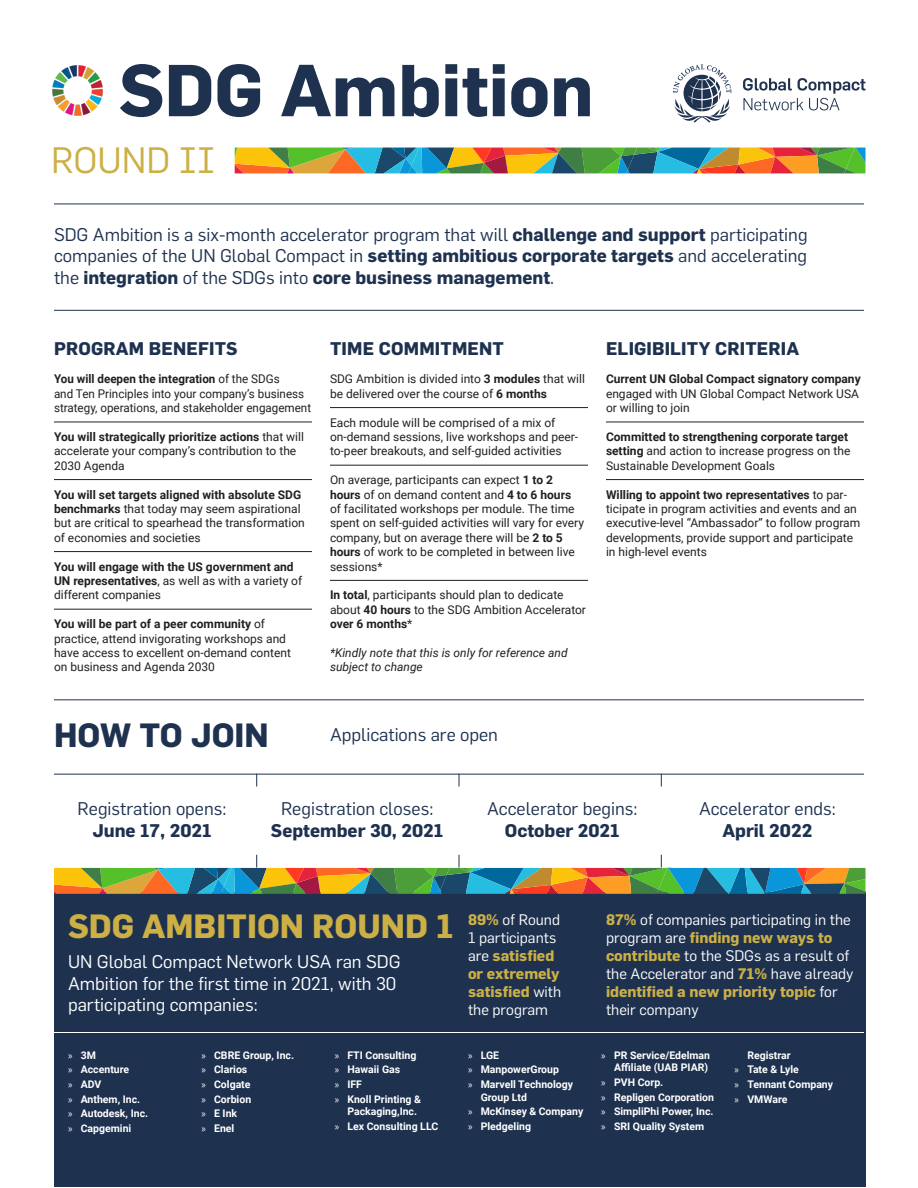
<style>
.page{position:relative;width:918px;height:1188px;background:#fff}
.page>*{position:absolute;margin:0;border:0;box-sizing:border-box;transform-origin:0 0}
.t1{font:700 72px "Flama";color:#1e3250}
.t2{font:36px "Flama";color:#ccb045}
.t3{font:700 33px "Flama";color:#ccb045}
.t4{font:700 33px "Flama";color:#1e3250}
.Headline{font:18px/21.6px "Flama";color:#1e3250;text-align:center}
.t5{font:18px "Flama";color:#fff}
.Headline-2{font:700 18px "Flama";letter-spacing:.01em;color:#1e3250}
.t6{font:15px/18px "Flama";color:#fff}
.t7{font:12px/14.4px "Roboto";color:#231f20}
.t8{font:700 12px/14.4px "Roboto";color:#231f20}
.t9{font:italic 12px/14.4px "Roboto";color:#231f20}
.t10{font:700 10.5px/12.6px "Roboto";color:#fff}
.s1{font-weight:700}
.s2{font-weight:400}
.s3{font-weight:700;color:#ccb045}
.s4{font-family:"Myriad Pro";font-weight:400}
</style>
<div class="page">
<svg style="left:235px;top:148px;width:631px;height:25px;background:#868e55"></svg>
<hr style="left:54px;top:422px;width:258px;height:1px;background:#231f20">
<hr style="left:54px;top:479px;width:258px;height:1px;background:#231f20">
<hr style="left:54px;top:551px;width:258px;height:1px;background:#231f20">
<hr style="left:54px;top:609px;width:258px;height:1px;background:#231f20">
<hr style="left:330px;top:407px;width:258px;height:1px;background:#231f20">
<hr style="left:330px;top:465px;width:258px;height:1px;background:#231f20">
<hr style="left:330px;top:580px;width:258px;height:1px;background:#231f20">
<hr style="left:606px;top:422px;width:258px;height:1px;background:#231f20">
<hr style="left:606px;top:479px;width:258px;height:1px;background:#231f20">
<hr style="left:54px;top:699px;width:810px;height:1px;background:#1e3250">
<div style="left:54px;top:892px;width:812px;height:294px;background:#1e3250"></div>
<hr style="left:54px;top:1032px;width:810px;height:1px;background:#fff">
<hr style="left:54px;top:204px;width:810px;height:1px;background:#1e3250">
<hr style="left:54px;top:310px;width:810px;height:1px;background:#1e3250">
<hr style="left:54px;top:774px;width:810px;height:1px;background:#1e3250">
<svg style="left:256px;top:774px;width:1px;height:13px"></svg>
<svg style="left:459px;top:774px;width:1px;height:13px"></svg>
<svg style="left:661px;top:774px;width:1px;height:13px"></svg>
<img style="left:52px;top:65px;width:51px;height:51px">
<svg style="left:54px;top:855px;width:812px;height:39px"></svg>
<svg style="left:673px;top:64px;width:58px;height:59px"></svg>
<svg style="left:743px;top:78px;width:123px;height:32px"></svg>
<p class="t1" style="left:119px;top:46px;width:476px">SDG Ambition</p>
<p class="t2" style="left:51px;top:139px;width:166px">ROUND II</p>
<p class="Headline" style="left:54px;top:223px;width:755px;text-align:justify">SDG Ambition is a six-month accelerator program that will <span class="s1">challenge and support</span> participating companies of the UN Global Compact in <span class="s1">setting ambitious corporate targets</span> and accelerating the <span class="s1">integration</span> of the SDGs into <span class="s1">core business management</span>.</p>
<p class="Headline-2" style="left:54px;top:337px;width:185px">PROGRAM BENEFITS</p>
<p class="t7" style="left:54px;top:371px;width:259px"><span class="s1">You will deepen the integration</span> of the SDGs<br>and Ten Principles into your company’s business strategy, operations, and stakeholder engagement</p>
<p class="t7" style="left:54px;top:429px;width:252px"><span class="s1">You will strategically prioritize actions</span> that will accelerate your company’s contribution to the<br>2030 Agenda</p>
<p class="t7" style="left:54px;top:487px;width:252px"><span class="s1">You will set targets aligned with absolute SDG benchmarks</span> that today may seem aspirational but are critical to spearhead the transformation of economies and societies</p>
<p class="t8" style="left:54px;top:559px;width:250px">You will engage with the US government and<br>UN representatives<span class="s2">, as well as with a variety of different companies</span></p>
<p class="t7" style="left:54px;top:616px;width:238px"><span class="s1">You will be part of a peer community</span> of practice, attend invigorating workshops and have access to excellent on-demand content on business and Agenda 2030</p>
<p class="Headline-2" style="left:330px;top:337px;width:175px">TIME COMMITMENT</p>
<p class="t7" style="left:330px;top:371px;width:256px">SDG Ambition is divided into <span class="s1">3 modules</span> that will be delivered over the course of <span class="s1">6 months</span></p>
<p class="t7" style="left:330px;top:415px;width:250px">Each module will be comprised of a mix of on-demand sessions, live workshops and peer&shy;to-peer breakouts, and self-guided activities</p>
<p class="t7" style="left:330px;top:472px;width:256px">On average, participants can expect <span class="s1">1 to 2 hours</span> of on demand content and <span class="s1">4 to 6 hours </span>of facilitated workshops per module. The time spent on self-guided activities will vary for every company, but on average there will be <span class="s1">2 to 5 hours</span> of work to be completed in between live sessions*</p>
<p class="t7" style="left:330px;top:587px;width:258px"><span class="s1">In total</span>, participants should plan to dedicate about <span class="s1">40 hours</span> to the SDG Ambition Accelerator <span class="s1">over 6 months</span>*</p>
<p class="t9" style="left:330px;top:645px;width:239px">*Kindly note that this is only for reference and subject to change</p>
<h1 class="t4" style="left:54px;top:715px;width:216px">HOW TO JOIN</h1>
<p class="Headline" style="left:330px;top:724px;width:170px">Applications are open</p>
<p class="Headline-2" style="left:606px;top:337px;width:195px">ELIGIBILITY CRITERIA</p>
<p class="t7" style="left:606px;top:371px;width:256px"><span class="s1">Current UN Global Compact signatory company </span>engaged with UN Global Compact Network USA or willing to join</p>
<p class="t7" style="left:606px;top:429px;width:246px"><span class="s1">Committed to strengthening corporate target setting</span> and action to increase progress on the<br>Sustainable Development Goals</p>
<p class="t7" style="left:606px;top:487px;width:256px"><span class="s1">Willing to appoint two representatives</span> to par&shy;ticipate in program activities and events and an executive-level “Ambassador” to follow program developments, provide support and participate in high-level events</p>
<p class="Headline" style="left:78px;top:798px;width:150px">Registration opens:<br><span class="s1">June 17, 2021</span></p>
<p class="Headline" style="left:271px;top:798px;width:174px">Registration closes:<br><span class="s1">September 30, 2021</span></p>
<p class="Headline" style="left:487px;top:798px;width:152px">Accelerator begins:<br><span class="s1">October 2021</span></p>
<p class="Headline" style="left:699px;top:798px;width:138px">Accelerator ends:<br><span class="s1">April 2022</span></p>
<h1 class="t3" style="left:68px;top:906px;width:387px">SDG AMBITION ROUND 1</h1>
<p class="t6" style="left:468px;top:910px;width:95px"><span class="s3">89%</span> of Round<br>1 participants are <span class="s3">satisfied or extremely satisfied</span> with the program</p>
<p class="t6" style="left:606px;top:910px;width:249px"><span class="s3">87%</span> of companies participating in the program are <span class="s3">finding new ways to contribute</span> to the SDGs as a result of the Accelerator and <span class="s3">71%</span> have already <span class="s3">identified a new priority topic</span> for their company</p>
<p class="t5" style="left:68px;top:951px;width:334px">UN Global Compact Network USA ran SDG</p>
<p class="t5" style="left:68px;top:973px;width:330px">Ambition for the first time in 2021, with 30</p>
<p class="t5" style="left:68px;top:994px;width:191px">participating companies:</p>
<p class="t10" style="left:68px;top:1048px;width:29px"><span class="s4">»</span> 3M</p>
<p class="t10" style="left:68px;top:1063px;width:63px"><span class="s4">»</span> Accenture</p>
<p class="t10" style="left:68px;top:1078px;width:35px"><span class="s4">»</span> ADV</p>
<p class="t10" style="left:68px;top:1092px;width:74px"><span class="s4">»</span> Anthem, Inc.</p>
<p class="t10" style="left:68px;top:1107px;width:82px"><span class="s4">»</span> Autodesk, Inc.</p>
<p class="t10" style="left:68px;top:1122px;width:65px"><span class="s4">»</span> Capgemini</p>
<p class="t10" style="left:201px;top:1048px;width:94px"><span class="s4">»</span> CBRE Group, Inc.</p>
<p class="t10" style="left:201px;top:1063px;width:47px"><span class="s4">»</span> Clarios</p>
<p class="t10" style="left:201px;top:1078px;width:51px"><span class="s4">»</span> Colgate</p>
<p class="t10" style="left:201px;top:1092px;width:51px"><span class="s4">»</span> Corbion</p>
<p class="t10" style="left:201px;top:1107px;width:37px"><span class="s4">»</span> E Ink</p>
<p class="t10" style="left:201px;top:1122px;width:35px"><span class="s4">»</span> Enel</p>
<p class="t10" style="left:335px;top:1048px;width:83px"><span class="s4">»</span> FTI Consulting</p>
<p class="t10" style="left:335px;top:1063px;width:67px"><span class="s4">»</span> Hawaii Gas</p>
<p class="t10" style="left:335px;top:1078px;width:29px"><span class="s4">»</span> IFF</p>
<p class="t10" style="left:347px;top:1092px;width:75px;text-indent:-13px"><span class="s4">»</span> Knoll Printing &amp;<br>Packaging,Inc.</p>
<p class="t10" style="left:335px;top:1120px;width:105px"><span class="s4">»</span> Lex Consulting LLC</p>
<p class="t10" style="left:468px;top:1048px;width:33px"><span class="s4">»</span> LGE</p>
<p class="t10" style="left:468px;top:1063px;width:93px"><span class="s4">»</span> ManpowerGroup</p>
<p class="t10" style="left:481px;top:1078px;width:94px;text-indent:-13px"><span class="s4">»</span> Marvell Technology<br>Group Ltd</p>
<p class="t10" style="left:468px;top:1105px;width:117px"><span class="s4">»</span> McKinsey &amp; Company</p>
<p class="t10" style="left:468px;top:1120px;width:65px"><span class="s4">»</span> Pledgeling</p>
<p class="t10" style="left:601px;top:1048px;width:110px;text-align:right"><span class="s4">»</span> PR Service/Edelman<br>Affiliate (UAB PIAR)</p>
<p class="t10" style="left:601px;top:1075px;width:64px"><span class="s4">»</span> PVH Corp.</p>
<p class="t10" style="left:601px;top:1090px;width:114px"><span class="s4">»</span> Repligen Corporation</p>
<p class="t10" style="left:601px;top:1105px;width:114px"><span class="s4">»</span> SimpliPhi Power, Inc.</p>
<p class="t10" style="left:601px;top:1120px;width:104px"><span class="s4">»</span> SRI Quality System</p>
<p class="t10" style="left:747px;top:1048px;width:45px">Registrar</p>
<p class="t10" style="left:735px;top:1063px;width:66px"><span class="s4">»</span> Tate &amp; Lyle</p>
<p class="t10" style="left:735px;top:1078px;width:100px"><span class="s4">»</span> Tennant Company</p>
<p class="t10" style="left:735px;top:1092px;width:54px"><span class="s4">»</span> VMWare</p>
</div>
